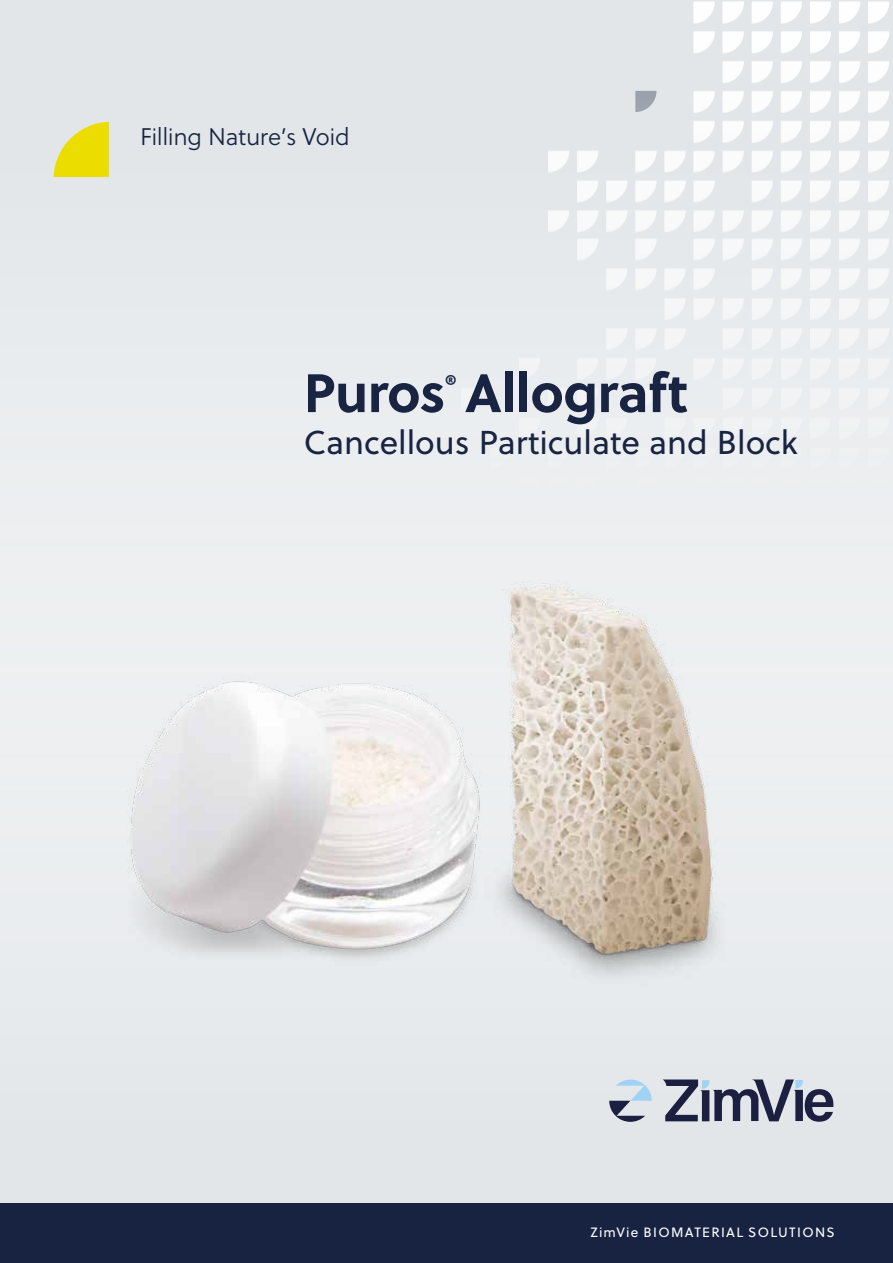
<style>
.page{position:relative;width:893px;height:1263px;background:#e2e6e9}
.page>*{position:absolute;margin:0;border:0;box-sizing:border-box;transform-origin:0 0}
.t1{font:700 54px "Soleil";letter-spacing:-.01em;color:#192342}
.t2{font:33px "Soleil";color:#192342}
.t3{font:24px "Soleil Lt";letter-spacing:-.02em;color:#182342}
.t4{font:21px "Soleil Sb";color:#192342}
.t5{font:13.5px "Soleil";letter-spacing:.095em;color:#fff}
</style>
<div class="page">
<div style="left:0;top:1203px;width:893px;height:60px;background:#182342"></div>
<svg style="left:54px;top:122px;width:55px;height:55px"></svg>
<img style="left:432px;top:553px;width:355px;height:420px">
<img style="left:103px;top:634px;width:431px;height:339px">
<svg style="left:609px;top:1079px;width:43px;height:43px"></svg>
<svg style="left:663px;top:1079px;width:131px;height:42px"></svg>
<svg style="left:793px;top:1080px;width:40px;height:42px"></svg>
<p class="t3" style="left:140px;top:122px;width:211px">Filling Nature’s Void</p>
<h1 class="t1" style="left:304px;top:358px;width:386px">Puros Allograft</h1>
<p class="t4" style="left:445px;top:369px;width:14px">®</p>
<p class="t2" style="left:304px;top:422px;width:496px">Cancellous Particulate and Block</p>
<p class="t5" style="left:591px;top:1224px;width:246px">ZimVie BIOMATERIAL SOLUTIONS</p>
</div>
